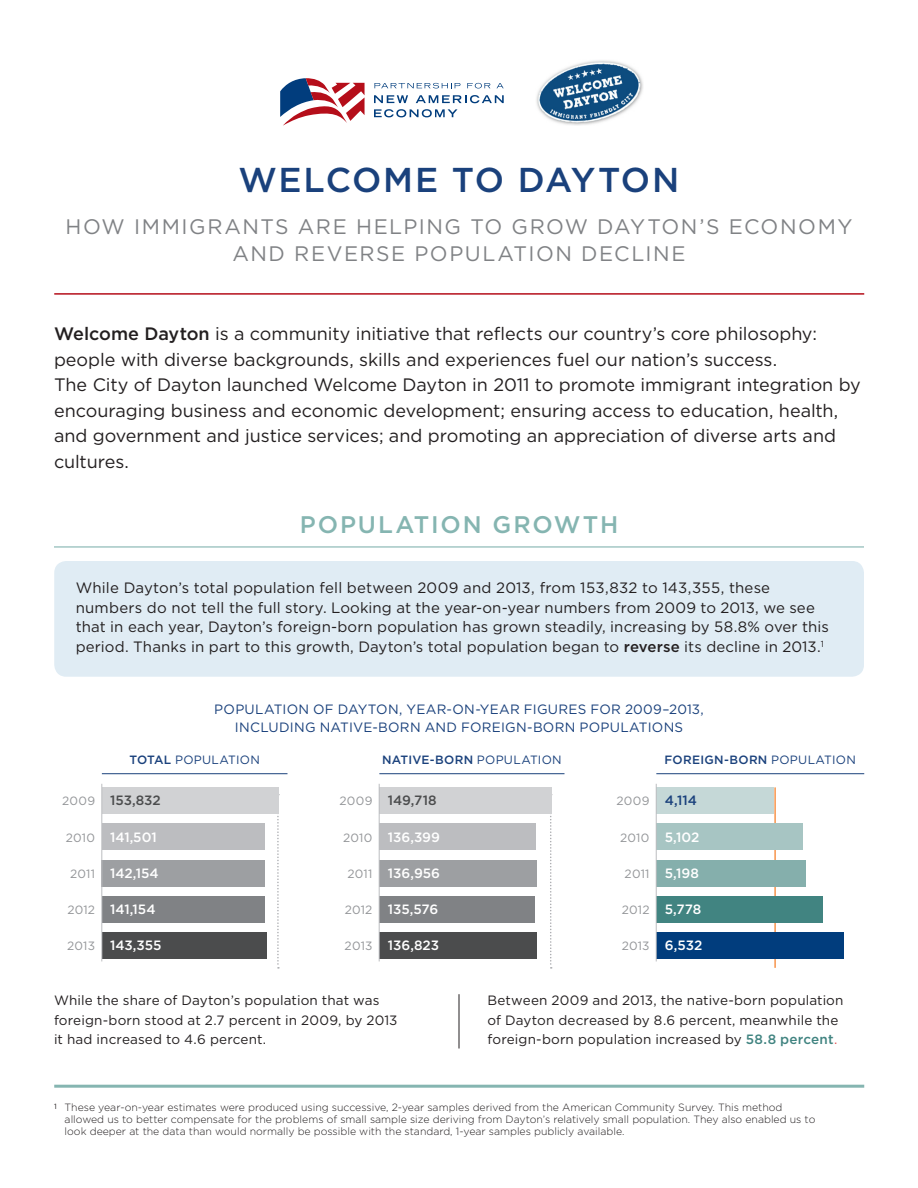
<style>
.page{position:relative;width:918px;height:1188px;background:#fff}
.page>*{position:absolute;margin:0;border:0;box-sizing:border-box;transform-origin:0 0}
.Doc_Title{font:500 34.5px "Gotham";letter-spacing:.035em;color:#1a417c}
.Header_1{font:500 24px "Gotham";letter-spacing:.08em;color:#85b5b1}
.Doc_Subtitle{font:21px/27px "Gotham";letter-spacing:.075em;color:#808285;text-align:center}
.Intro_Text{font:18px/25.5px "Gotham";letter-spacing:-.005em;color:#231f20}
.Body_Text{font:15px/19.5px "Gotham";letter-spacing:.005em;color:#231f20}
.Body_Text-2{font:13.5px/19.5px "Gotham";letter-spacing:.01em;color:#231f20}
.Header_2{font:13.5px/17.2px "Gotham";letter-spacing:.02em;color:#1a417c;text-align:center}
.Illustration_Label_2{font:500 13.5px "Gotham";color:#fff}
.Illustration_Label_2-2{font:500 13.5px "Gotham";color:#4b4c4d}
.Illustration_Label_2-3{font:500 13.5px "Gotham";color:#1a417c}
.Illustration_Label_1{font:12px "Gotham";letter-spacing:.015em;color:#939598}
.Header_3{font:500 12px "Gotham";letter-spacing:.02em;color:#1a417c}
.Header_3-2{font:12px "Gotham";letter-spacing:.025em;color:#1a417c}
.Footnotes{font:300 10.5px/12px "Gotham";color:#231f20}
.s1{font-weight:500}
.s2{font-weight:400}
.s3{font-weight:500;color:#418481}
.s4{color:#e45454}
</style>
<div class="page">
<div style="left:54px;top:561px;width:810px;height:116px;background:#e0ecf4;border-radius:12px"></div>
<hr style="left:54px;top:293px;width:810px;height:2px;background:#b50e1a">
<hr style="left:54px;top:546px;width:810px;height:2px;background:#85b5b1">
<hr style="left:54px;top:1085px;width:810px;height:3px;background:#85b5b1">
<img style="left:536px;top:60px;width:107px;height:66px">
<svg style="left:374px;top:83px;width:86px;height:5px"></svg>
<svg style="left:467px;top:83px;width:23px;height:5px"></svg>
<svg style="left:497px;top:83px;width:7px;height:5px"></svg>
<svg style="left:374px;top:95px;width:34px;height:8px"></svg>
<svg style="left:416px;top:95px;width:88px;height:8px"></svg>
<svg style="left:374px;top:109px;width:83px;height:8px"></svg>
<svg style="left:280px;top:78px;width:85px;height:48px"></svg>
<hr style="left:102px;top:773px;width:186px;height:1px;background:#1a417c">
<hr style="left:379px;top:773px;width:186px;height:1px;background:#1a417c">
<hr style="left:656px;top:773px;width:208px;height:1px;background:#1a417c">
<hr style="left:459px;top:994px;width:1px;height:55px;background:#231f20">
<svg style="left:277px;top:816px;width:2px;height:153px"></svg>
<div style="left:102px;top:788px;width:177px;height:26px;background:#d1d2d4"></div>
<div style="left:102px;top:824px;width:162px;height:26px;background:#bcbdc0"></div>
<div style="left:102px;top:860px;width:163px;height:26px;background:#9d9fa2"></div>
<div style="left:102px;top:896px;width:162px;height:26px;background:#808285"></div>
<div style="left:102px;top:933px;width:165px;height:26px;background:#4b4c4d"></div>
<hr style="left:101px;top:784px;width:1px;height:177px;background:#bcbdc0">
<svg style="left:550px;top:794px;width:2px;height:175px"></svg>
<div style="left:379px;top:788px;width:172px;height:26px;background:#d1d2d4"></div>
<div style="left:379px;top:824px;width:157px;height:26px;background:#bcbdc0"></div>
<div style="left:379px;top:860px;width:158px;height:26px;background:#9d9fa2"></div>
<div style="left:379px;top:896px;width:156px;height:26px;background:#808285"></div>
<div style="left:379px;top:933px;width:158px;height:26px;background:#4b4c4d"></div>
<hr style="left:379px;top:784px;width:1px;height:177px;background:#bcbdc0">
<hr style="left:774px;top:787px;width:2px;height:181px;background:#f7944b">
<div style="left:657px;top:788px;width:117px;height:26px;background:#c5d8d7"></div>
<div style="left:657px;top:824px;width:146px;height:26px;background:#a7c5c3"></div>
<div style="left:657px;top:860px;width:149px;height:26px;background:#85afac"></div>
<div style="left:657px;top:896px;width:166px;height:26px;background:#418481"></div>
<div style="left:657px;top:933px;width:187px;height:26px;background:#013d7d"></div>
<hr style="left:656px;top:784px;width:1px;height:177px;background:#bcbdc0">
<p class="Doc_Title" style="left:239px;top:160px;width:442px">WELCOME TO DAYTON</p>
<p class="Doc_Subtitle" style="left:65px;top:213px;width:789px">HOW IMMIGRANTS ARE HELPING TO GROW DAYTON’S ECONOMY<br>AND REVERSE POPULATION DECLINE</p>
<p class="Intro_Text" style="left:54px;top:321px;width:808px"><span class="s1">Welcome Dayton</span> is a community initiative that reflects our country’s core philosophy: people with diverse backgrounds, skills and experiences fuel our nation’s success.<br>The City of Dayton launched Welcome Dayton in 2011 to promote immigrant integration by encouraging business and economic development; ensuring access to education, health, and government and justice services; and promoting an appreciation of diverse arts and cultures.</p>
<p class="Header_1" style="left:300px;top:511px;width:320px">POPULATION GROWTH</p>
<p class="Body_Text" style="left:76px;top:578px;width:755px">While Dayton’s total population fell between 2009 and 2013, from 153,832 to 143,355, these numbers do not tell the full story. Looking at the year-on-year numbers from 2009 to 2013, we see that in each year, Dayton’s foreign-born population has grown steadily, increasing by 58.8% over this period. Thanks in part to this growth, Dayton’s total population began to <span class="s1">reverse</span> its decline in 2013.<sup>1</sup></p>
<p class="Illustration_Label_1" style="left:62px;top:794px;width:34px">2009</p>
<p class="Illustration_Label_1" style="left:66px;top:831px;width:31px">2010</p>
<p class="Illustration_Label_1" style="left:70px;top:867px;width:26px">2011</p>
<p class="Illustration_Label_1" style="left:67px;top:903px;width:29px">2012</p>
<p class="Illustration_Label_1" style="left:67px;top:939px;width:29px">2013</p>
<p class="Header_2" style="left:214px;top:701px;width:491px">POPULATION OF DAYTON, YEAR-ON-YEAR FIGURES FOR 2009–2013,<br>INCLUDING NATIVE-BORN AND FOREIGN-BORN POPULATIONS</p>
<p class="Header_3-2" style="left:129px;top:753px;width:132px"><span class="s1">TOTAL</span> POPULATION</p>
<p class="Header_3" style="left:382px;top:753px;width:181px">NATIVE-BORN <span class="s2">POPULATION</span></p>
<p class="Header_3" style="left:665px;top:753px;width:193px">FOREIGN-BORN <span class="s2">POPULATION</span></p>
<p class="Illustration_Label_2-2" style="left:110px;top:793px;width:52px">153,832</p>
<p class="Illustration_Label_2" style="left:110px;top:830px;width:48px">141,501</p>
<p class="Illustration_Label_2" style="left:110px;top:865px;width:50px">142,154</p>
<p class="Illustration_Label_2" style="left:110px;top:901px;width:47px">141,154</p>
<p class="Illustration_Label_2" style="left:110px;top:938px;width:53px">143,355</p>
<p class="Illustration_Label_1" style="left:340px;top:794px;width:34px">2009</p>
<p class="Illustration_Label_1" style="left:343px;top:831px;width:31px">2010</p>
<p class="Illustration_Label_1" style="left:348px;top:867px;width:26px">2011</p>
<p class="Illustration_Label_1" style="left:345px;top:903px;width:29px">2012</p>
<p class="Illustration_Label_1" style="left:345px;top:939px;width:29px">2013</p>
<p class="Illustration_Label_2-2" style="left:388px;top:793px;width:50px">149,718</p>
<p class="Illustration_Label_2" style="left:388px;top:830px;width:54px">136,399</p>
<p class="Illustration_Label_2" style="left:388px;top:865px;width:54px">136,956</p>
<p class="Illustration_Label_2" style="left:388px;top:901px;width:52px">135,576</p>
<p class="Illustration_Label_2" style="left:388px;top:938px;width:53px">136,823</p>
<p class="Illustration_Label_1" style="left:617px;top:794px;width:34px">2009</p>
<p class="Illustration_Label_1" style="left:620px;top:831px;width:31px">2010</p>
<p class="Illustration_Label_1" style="left:625px;top:867px;width:26px">2011</p>
<p class="Illustration_Label_1" style="left:622px;top:903px;width:29px">2012</p>
<p class="Illustration_Label_1" style="left:622px;top:939px;width:29px">2013</p>
<p class="Illustration_Label_2-3" style="left:665px;top:793px;width:34px">4,114</p>
<p class="Illustration_Label_2" style="left:665px;top:830px;width:36px">5,102</p>
<p class="Illustration_Label_2" style="left:665px;top:865px;width:36px">5,198</p>
<p class="Illustration_Label_2" style="left:665px;top:901px;width:38px">5,778</p>
<p class="Illustration_Label_2" style="left:665px;top:938px;width:39px">6,532</p>
<p class="Body_Text-2" style="left:54px;top:991px;width:345px">While the share of Dayton’s population that was foreign-born stood at 2.7 percent in 2009, by 2013 it had increased to 4.6 percent.</p>
<p class="Body_Text-2" style="left:488px;top:991px;width:358px">Between 2009 and 2013, the native-born population of Dayton decreased by 8.6 percent, meanwhile the foreign-born population increased by <span class="s3">58.8 percent</span><span class="s4">.</span></p>
<p class="Footnotes" style="left:65px;top:1101px;width:752px;text-indent:-10px"><sup>1</sup> These year-on-year estimates were produced using successive, 2-year samples derived from the American Community Survey. This method allowed us to better compensate for the problems of small sample size deriving from Dayton’s relatively small population. They also enabled us to look deeper at the data than would normally be possible with the standard, 1-year samples publicly available.</p>
</div>
